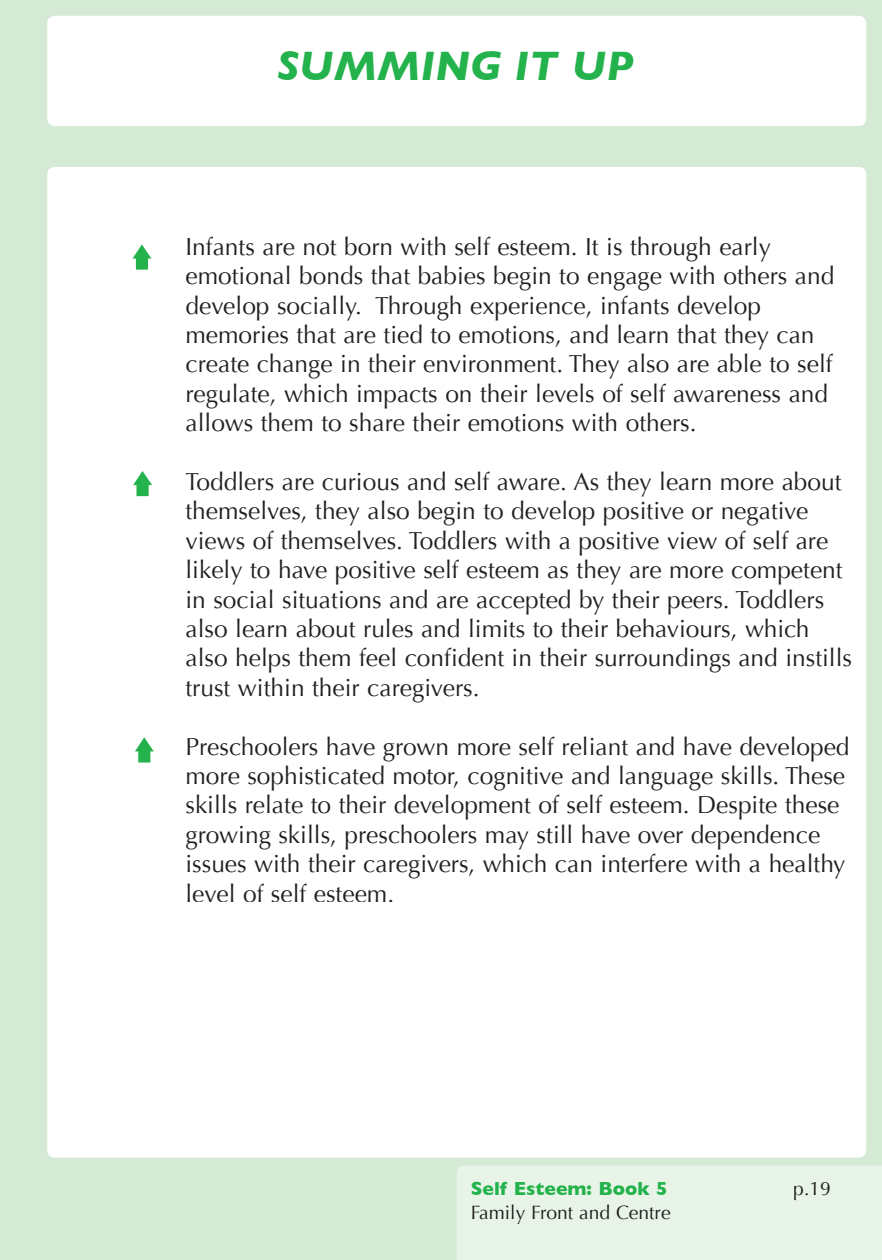
<style>
.page{position:relative;width:882px;height:1260px;background:#d5ead4}
.page>*{position:absolute;margin:0;border:0;box-sizing:border-box;transform-origin:0 0}
.t1{font:italic 700 42px "Gill Sans";color:#23b24b}
.t2{font:24.5px/29.4px "Optima";color:#231f20}
.t3{font:19.25px "Optima";color:#1b1c1a}
.t4{font:700 19.25px "Gill Sans";color:#23b24b}
</style>
<div class="page">
<div style="left:457px;top:1166px;width:425px;height:94px;background:#e9f4e8"></div>
<div style="left:794px;top:1182px;width:36px;height:19px;background:#e9f4e8"></div>
<div style="left:472px;top:1204px;width:198px;height:20px;background:#e9f4e8"></div>
<div style="left:47px;top:16px;width:819px;height:110px;background:#fff;border-radius:8px"></div>
<div style="left:47px;top:167px;width:819px;height:991px;background:#fff;border-radius:8px"></div>
<svg style="left:133px;top:244px;width:18px;height:26px"></svg>
<svg style="left:133px;top:471px;width:19px;height:25px"></svg>
<svg style="left:135px;top:737px;width:19px;height:26px"></svg>
<h1 class="t1" style="left:278px;top:41px;width:358px">SUMMING IT UP</h1>
<p class="t2" style="left:185px;top:232px;width:650px">Infants are not born with self esteem. It is through early emotional bonds that babies begin to engage with others and develop socially. Through experience, infants develop memories that are tied to emotions, and learn that they can create change in their environment. They also are able to self regulate, which impacts on their levels of self awareness and allows them to share their emotions with others.</p>
<p class="t2" style="left:185px;top:467px;width:668px">Toddlers are curious and self aware. As they learn more about themselves, they also begin to develop positive or negative views of themselves. Toddlers with a positive view of self are likely to have positive self esteem as they are more competent in social situations and are accepted by their peers. Toddlers also learn about rules and limits to their behaviours, which also helps them feel confident in their surroundings and instills trust within their caregivers.</p>
<p class="t2" style="left:185px;top:732px;width:666px">Preschoolers have grown more self reliant and have developed more sophisticated motor, cognitive and language skills. These skills relate to their development of self esteem. Despite these growing skills, preschoolers may still have over dependence issues with their caregivers, which can interfere with a healthy level of self esteem.</p>
<p class="t4" style="left:471px;top:1178px;width:198px">Self Esteem: Book 5</p>
<p class="t3" style="left:793px;top:1178px;width:39px">p.19</p>
<p class="t3" style="left:471px;top:1201px;width:201px">Family Front and Centre</p>
</div>
